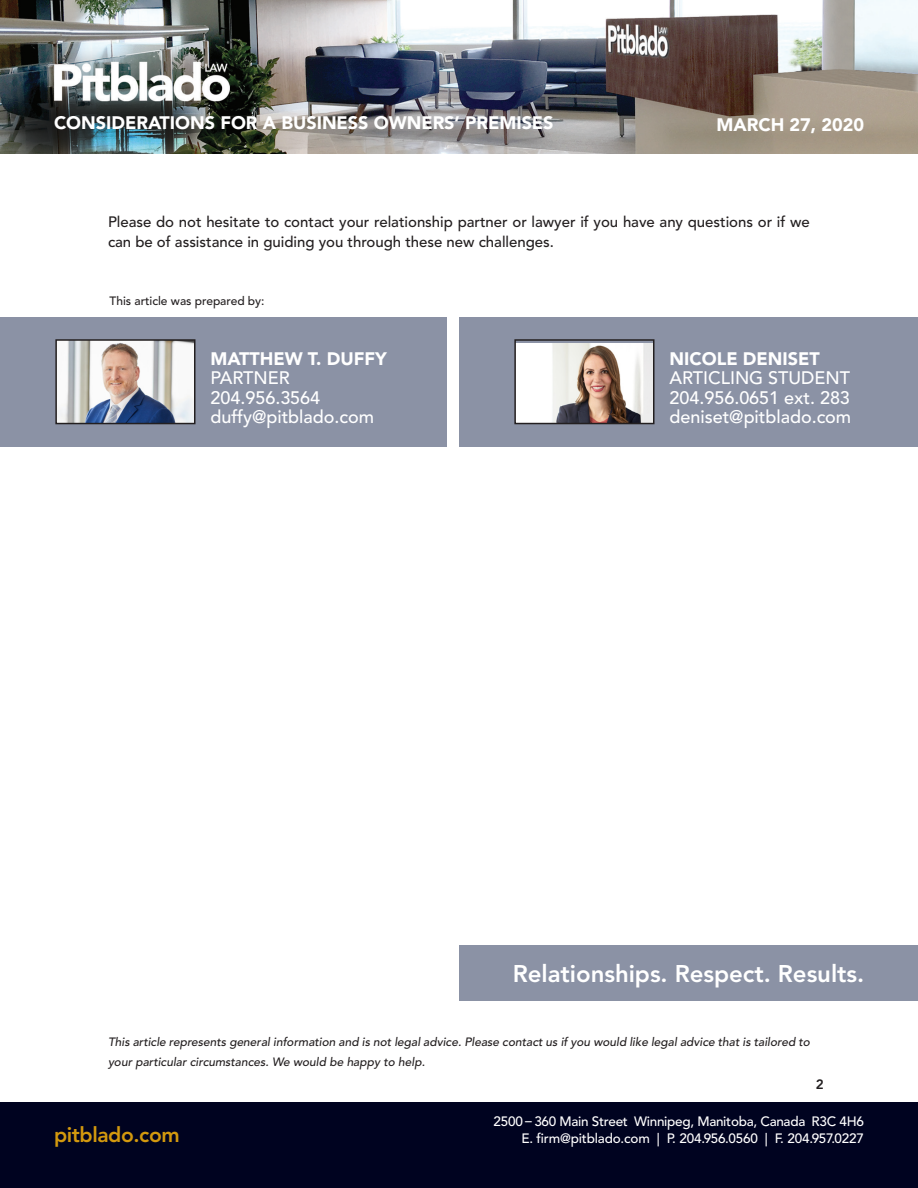
<style>
.page{position:relative;width:918px;height:1188px;background:#fff}
.page>*{position:absolute;margin:0;border:0;box-sizing:border-box;transform-origin:0 0}
.t1{font:800 24px "Avenir LT Std";color:#fff}
.t2{font:800 21px "Avenir LT Std";letter-spacing:-.02em;color:#d3990e}
.t3{font:500 18px "Avenir LT Std";color:#fff}
.t4{font:900 18px "Avenir LT Std";color:#fff}
.t5{font:500 15px/19.5px "Avenir LT Std";color:#231f20}
.t6{font:500 13.5px "Avenir LT Std";letter-spacing:-.02em;color:#fff}
.t7{font:800 13.5px "Avenir LT Std";color:#231f20}
.t8{font:italic 500 12px/19.5px "Avenir LT Std";color:#231f20}
.t9{font:500 12px "Avenir LT Std";color:#231f20}
</style>
<div class="page">
<img style="left:0;top:0;width:918px;height:153px">
<div style="left:0;top:1103px;width:918px;height:85px;background:#000320"></div>
<div style="left:459px;top:945px;width:459px;height:55px;background:#8b92a5"></div>
<div style="left:460px;top:318px;width:458px;height:129px;background:#8b92a5"></div>
<img style="left:517px;top:343px;width:135px;height:78px">
<div style="left:514px;top:339px;width:141px;height:85px;border:2px solid #231f20"></div>
<div style="left:1px;top:318px;width:446px;height:129px;background:#8b92a5"></div>
<img style="left:58px;top:342px;width:135px;height:79px">
<div style="left:55px;top:339px;width:141px;height:85px;border:2px solid #231f20"></div>
<p class="t4" style="left:54px;top:112px;width:501px">CONSIDERATIONS FOR A BUSINESS OWNERS’ PREMISES</p>
<p class="t4" style="left:717px;top:113px;width:149px">MARCH 27, 2020</p>
<p class="t5" style="left:108px;top:213px;width:703px">Please do not hesitate to contact your relationship partner or lawyer if you have any questions or if we can be of assistance in guiding you through these new challenges.</p>
<p class="t9" style="left:110px;top:294px;width:157px">This article was prepared by:</p>
<p class="t4" style="left:211px;top:348px;width:178px">MATTHEW T. DUFFY</p>
<p class="t3" style="left:211px;top:368px;width:81px">PARTNER</p>
<p class="t3" style="left:211px;top:387px;width:111px">204.956.3564</p>
<p class="t3" style="left:211px;top:407px;width:165px">duffy@pitblado.com</p>
<p class="t4" style="left:670px;top:348px;width:152px">NICOLE DENISET</p>
<p class="t3" style="left:670px;top:368px;width:182px">ARTICLING STUDENT</p>
<p class="t3" style="left:670px;top:387px;width:182px">204.956.0651 ext. 283</p>
<p class="t3" style="left:670px;top:407px;width:183px">deniset@pitblado.com</p>
<p class="t1" style="left:513px;top:959px;width:353px">Relationships. Respect. Results.</p>
<p class="t8" style="left:108px;top:1033px;width:704px">This article represents general information and is not legal advice. Please contact us if you would like legal advice that is tailored to your particular circumstances. We would be happy to help.</p>
<p class="t7" style="left:816px;top:1076px;width:9px">2</p>
<p class="t6" style="left:494px;top:1114px;width:372px">2500 – 360 Main Street Winnipeg, Manitoba, Canada R3C 4H6</p>
<p class="t2" style="left:54px;top:1122px;width:127px">pitblado.com</p>
<p class="t6" style="left:521px;top:1130px;width:344px">E. firm@pitblado.com | P. 204.956.0560 | F. 204.957.0227</p>
</div>
